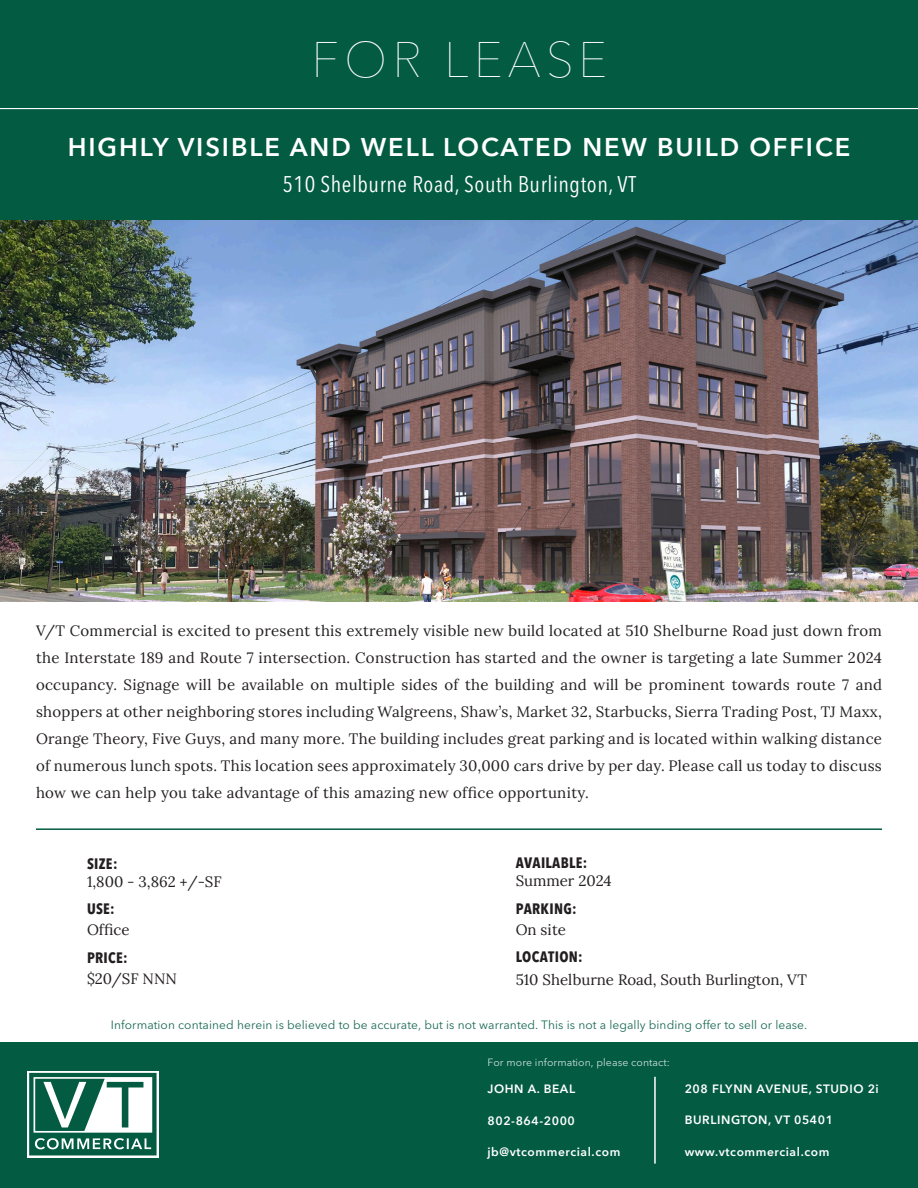
<style>
.page{position:relative;width:918px;height:1188px;background:#fff}
.page>*{position:absolute;margin:0;border:0;box-sizing:border-box;transform-origin:0 0}
.t1{font:100 49.5px "Avenir Next LT Pro";letter-spacing:.1em;color:#fff}
.t2{font:600 25.5px "Avenir Next LT Pro";letter-spacing:.075em;color:#fff}
.t3{font:condensed 22.5px "Avenir Next LT Pro";letter-spacing:.025em;color:#fff}
.t4{font:15px/27px "Lora";color:#231f20;text-align:justify}
.t5{font:700 condensed 15px "Avenir Next LT Pro";letter-spacing:.02em;color:#231f20}
.t6{font:12px "Avenir Next LT Pro";letter-spacing:.005em;color:#1c6b55}
.t7{font:600 12px "Avenir Next LT Pro";letter-spacing:.05em;color:#fff}
.t8{font:10.5px "Avenir Next LT Pro";letter-spacing:.005em;color:#cdded9}
</style>
<div class="page">
<div style="left:0;top:0;width:918px;height:221px;background:#035b42"></div>
<img style="left:0;top:221px;width:918px;height:381px">
<hr style="left:0;top:108px;width:918px;height:1px;background:#fff">
<div style="left:0;top:1042px;width:918px;height:146px;background:#035b42"></div>
<svg style="left:27px;top:1071px;width:132px;height:87px"></svg>
<svg style="left:29px;top:1073px;width:128px;height:82px"></svg>
<hr style="left:654px;top:1077px;width:2px;height:87px;background:#fff">
<hr style="left:36px;top:828px;width:846px;height:2px;background:#035b42">
<h1 class="t1" style="left:312px;top:17px;width:297px">FOR LEASE</h1>
<h2 class="t2" style="left:68px;top:132px;width:784px">HIGHLY VISIBLE AND WELL LOCATED NEW BUILD OFFICE</h2>
<h3 class="t3" style="left:282px;top:171px;width:355px">510 Shelburne Road, South Burlington, VT</h3>
<p class="t4" style="left:36px;top:616px;width:848px">V/T Commercial is excited to present this extremely visible new build located at 510 Shelburne Road just down from the Interstate 189 and Route 7 intersection. Construction has started and the owner is targeting a late Summer 2024 occupancy. Signage will be available on multiple sides of the building and will be prominent towards route 7 and shoppers at other neighboring stores including Walgreens, Shaw’s, Market 32, Starbucks, Sierra Trading Post, TJ Maxx, Orange Theory, Five Guys, and many more. The building includes great parking and is located within walking distance of numerous lunch spots. This location sees approximately 30,000 cars drive by per day. Please call us today to discuss how we can help you take advantage of this amazing new office opportunity.</p>
<p class="t5" style="left:87px;top:855px;width:32px">SIZE:</p>
<p class="t4" style="left:87px;top:867px;width:136px">1,800 - 3,862 +/-SF</p>
<p class="t5" style="left:87px;top:900px;width:29px">USE:</p>
<p class="t4" style="left:87px;top:916px;width:44px">Office</p>
<p class="t5" style="left:87px;top:948px;width:42px">PRICE:</p>
<p class="t4" style="left:87px;top:964px;width:91px">$20/SF NNN</p>
<p class="t5" style="left:516px;top:854px;width:73px">AVAILABLE:</p>
<p class="t4" style="left:516px;top:867px;width:97px">Summer 2024</p>
<p class="t5" style="left:516px;top:899px;width:62px">PARKING:</p>
<p class="t4" style="left:516px;top:915px;width:52px">On site</p>
<p class="t5" style="left:516px;top:948px;width:69px">LOCATION:</p>
<p class="t4" style="left:516px;top:965px;width:293px">510 Shelburne Road, South Burlington, VT</p>
<p class="t6" style="left:111px;top:1015px;width:698px">Information contained herein is believed to be accurate, but is not warranted. This is not a legally binding offer to sell or lease.</p>
<p class="t8" style="left:488px;top:1054px;width:184px">For more information, please contact:</p>
<p class="t7" style="left:488px;top:1082px;width:89px">JOHN A. BEAL</p>
<p class="t7" style="left:488px;top:1113px;width:89px">802-864-2000</p>
<p class="t7" style="left:488px;top:1145px;width:134px">jb@vtcommercial.com</p>
<p class="t7" style="left:685px;top:1081px;width:196px">208 FLYNN AVENUE, STUDIO 2i</p>
<p class="t7" style="left:685px;top:1113px;width:150px">BURLINGTON, VT 05401</p>
<p class="t7" style="left:685px;top:1144px;width:146px">www.vtcommercial.com</p>
</div>
